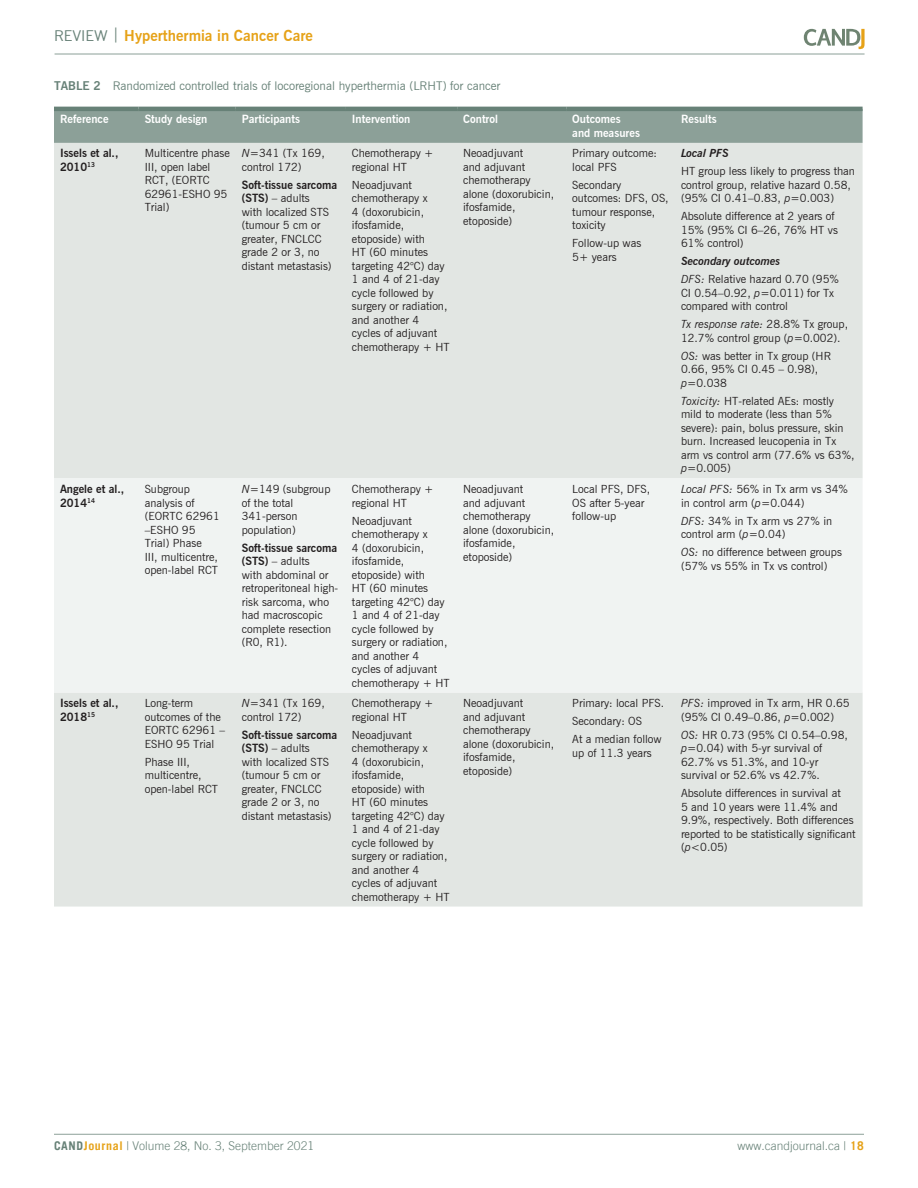
<style>
.page{position:relative;width:918px;height:1188px;background:#fff}
.page>*{position:absolute;margin:0;border:0;box-sizing:border-box;transform-origin:0 0}
.t1{font:700 15px "News Gothic BT";color:#e6a218}
.Table_Title{font:12px "News Gothic BT";color:#678177}
.t2{font:300 12px "Trade Gothic LT";color:#678177}
.Table{font:11.25px/13.5px "News Gothic BT";color:#231f20}
.Table-2{font:700 11.25px/13.5px "News Gothic BT";color:#fff}
.Table-3{font:700 11.25px/13.5px "News Gothic BT";color:#231f20}
.Table-4{font:italic 700 11.25px "News Gothic BT";color:#231f20}
.s1{font-weight:400;color:#678177}
.s2{font-weight:700}
.s3{font-style:italic}
.s4{font-weight:700;color:#e6a218}
</style>
<div class="page">
<hr style="left:55px;top:54px;width:810px;height:1px;background:#8ca098">
<hr style="left:54px;top:1134px;width:810px;height:1px;background:#8ca098">
<svg style="left:804px;top:29px;width:61px;height:20px"></svg>
<div style="left:54px;top:111px;width:809px;height:32px;background:#8ca098"></div>
<div style="left:54px;top:143px;width:809px;height:764px;background:#e2e6e3"></div>
<div style="left:54px;top:478px;width:809px;height:215px;background:#f0f3f2"></div>
<hr style="left:54px;top:107px;width:85px;height:4px;background:#678177">
<hr style="left:139px;top:107px;width:97px;height:4px;background:#678177">
<hr style="left:236px;top:107px;width:110px;height:4px;background:#678177">
<hr style="left:346px;top:107px;width:111px;height:4px;background:#678177">
<hr style="left:457px;top:107px;width:109px;height:4px;background:#678177">
<hr style="left:566px;top:107px;width:109px;height:4px;background:#678177">
<hr style="left:675px;top:107px;width:188px;height:4px;background:#678177">
<h1 class="t1" style="left:54px;top:26px;width:261px"><span class="s1">REVIEW |</span> Hyperthermia in Cancer Care</h1>
<p class="Table_Title" style="left:54px;top:79px;width:448px"><span class="s2">TABLE 2</span> Randomized controlled trials of locoregional hyperthermia (LRHT) for cancer</p>
<p class="Table-2" style="left:60px;top:113px;width:50px">Reference</p>
<p class="Table-2" style="left:145px;top:113px;width:64px">Study design</p>
<p class="Table-2" style="left:242px;top:113px;width:60px">Participants</p>
<p class="Table-2" style="left:352px;top:113px;width:60px">Intervention</p>
<p class="Table-2" style="left:463px;top:113px;width:36px">Control</p>
<p class="Table-2" style="left:572px;top:113px;width:69px">Outcomes and measures</p>
<p class="Table-2" style="left:681px;top:113px;width:37px">Results</p>
<p class="Table-3" style="left:60px;top:147px;width:60px">Issels et al.,<br>2010<sup>13</sup></p>
<p class="Table" style="left:145px;top:147px;width:87px">Multicentre phase<br>III, open label<br>RCT, (EORTC<br>62961-ESHO 95<br>Trial)</p>
<p class="Table" style="left:242px;top:147px;width:84px"><span class="s3">N=</span>341 (Tx 169, control 172)</p>
<p class="Table" style="left:352px;top:147px;width:83px">Chemotherapy + regional HT</p>
<p class="Table" style="left:352px;top:178px;width:99px">Neoadjuvant chemotherapy x<br>4 (doxorubicin, ifosfamide, etoposide) with<br>HT (60 minutes targeting 42°C) day<br>1 and 4 of 21-day cycle followed by surgery or radiation, and another 4 cycles of adjuvant chemotherapy + HT</p>
<p class="Table-4" style="left:681px;top:147px;width:50px">Local PFS</p>
<p class="Table" style="left:681px;top:165px;width:176px">HT group less likely to progress than control group, relative hazard 0.58, (95% CI 0.41–0.83, <span class="s3">p=</span>0.003)</p>
<p class="Table" style="left:681px;top:210px;width:158px">Absolute difference at 2 years of<br>15% (95% CI 6–26, 76% HT vs<br>61% control)</p>
<p class="Table-4" style="left:681px;top:255px;width:101px">Secondary outcomes</p>
<p class="Table" style="left:681px;top:273px;width:160px"><span class="s3">DFS:</span> Relative hazard 0.70 (95%<br>CI 0.54–0.92, <span class="s3">p=</span>0.011) for Tx compared with control</p>
<p class="Table" style="left:681px;top:318px;width:169px"><span class="s3">Tx response rate:</span> 28.8% Tx group,<br>12.7% control group (<span class="s3">p=</span>0.002).</p>
<p class="Table" style="left:681px;top:349px;width:152px"><span class="s3">OS:</span> was better in Tx group (HR<br>0.66, 95% CI 0.45 – 0.98), <span class="s3">p=</span>0.038</p>
<p class="Table" style="left:681px;top:394px;width:175px"><span class="s3">Toxicity:</span> HT-related AEs: mostly mild to moderate (less than 5% severe): pain, bolus pressure, skin burn. Increased leucopenia in Tx arm vs control arm (77.6% vs 63%, <span class="s3">p=</span>0.005)</p>
<p class="Table" style="left:463px;top:147px;width:92px">Neoadjuvant<br>and adjuvant chemotherapy alone (doxorubicin, ifosfamide, etoposide)</p>
<p class="Table" style="left:572px;top:147px;width:86px">Primary outcome: local PFS</p>
<p class="Table" style="left:242px;top:178px;width:97px"><span class="s2">Soft-tissue sarcoma (STS)</span> – adults<br>with localized STS (tumour 5 cm or greater, FNCLCC grade 2 or 3, no distant metastasis)</p>
<p class="Table" style="left:572px;top:178px;width:98px">Secondary outcomes: DFS, OS, tumour response, toxicity</p>
<p class="Table" style="left:572px;top:237px;width:71px">Follow-up was<br>5+ years</p>
<p class="Table-3" style="left:60px;top:482px;width:66px">Angele et al.,<br>2014<sup>14</sup></p>
<p class="Table" style="left:145px;top:482px;width:77px">Subgroup analysis of (EORTC 62961 –ESHO 95<br>Trial) Phase<br>III, multicentre, open-label RCT</p>
<p class="Table" style="left:242px;top:482px;width:90px"><span class="s3">N=</span>149 (subgroup of the total<br>341-person population)</p>
<p class="Table" style="left:242px;top:541px;width:98px"><span class="s2">Soft-tissue sarcoma (STS)</span> – adults<br>with abdominal or retroperitoneal high&shy;risk sarcoma, who had macroscopic complete resection (R0, R1).</p>
<p class="Table-3" style="left:60px;top:696px;width:60px">Issels et al.,<br>2018<sup>15</sup></p>
<p class="Table" style="left:145px;top:696px;width:82px">Long-term outcomes of the<br>EORTC 62961 –<br>ESHO 95 Trial</p>
<p class="Table" style="left:145px;top:755px;width:75px">Phase III, multicentre, open-label RCT</p>
<p class="Table" style="left:242px;top:696px;width:84px"><span class="s3">N=</span>341 (Tx 169, control 172)</p>
<p class="Table" style="left:242px;top:728px;width:97px"><span class="s2">Soft-tissue sarcoma (STS)</span> – adults<br>with localized STS (tumour 5 cm or greater, FNCLCC grade 2 or 3, no distant metastasis)</p>
<p class="Table" style="left:352px;top:482px;width:83px">Chemotherapy + regional HT</p>
<p class="Table" style="left:352px;top:514px;width:99px">Neoadjuvant chemotherapy x<br>4 (doxorubicin, ifosfamide, etoposide) with<br>HT (60 minutes targeting 42°C) day<br>1 and 4 of 21-day cycle followed by surgery or radiation, and another 4 cycles of adjuvant chemotherapy + HT</p>
<p class="Table" style="left:352px;top:696px;width:83px">Chemotherapy + regional HT</p>
<p class="Table" style="left:352px;top:728px;width:99px">Neoadjuvant chemotherapy x<br>4 (doxorubicin, ifosfamide, etoposide) with<br>HT (60 minutes targeting 42°C) day<br>1 and 4 of 21-day cycle followed by surgery or radiation, and another 4 cycles of adjuvant chemotherapy + HT</p>
<p class="Table" style="left:463px;top:482px;width:92px">Neoadjuvant<br>and adjuvant chemotherapy alone (doxorubicin, ifosfamide, etoposide)</p>
<p class="Table" style="left:572px;top:482px;width:79px">Local PFS, DFS,<br>OS after 5-year follow-up</p>
<p class="Table" style="left:681px;top:482px;width:169px"><span class="s3">Local PFS:</span> 56% in Tx arm vs 34% in control arm (<span class="s3">p=</span>0.044)</p>
<p class="Table" style="left:681px;top:514px;width:153px"><span class="s3">DFS:</span> 34% in Tx arm vs 27% in control arm (<span class="s3">p=</span>0.04)</p>
<p class="Table" style="left:681px;top:545px;width:162px"><span class="s3">OS:</span> no difference between groups (57% vs 55% in Tx vs control)</p>
<p class="Table" style="left:463px;top:696px;width:92px">Neoadjuvant<br>and adjuvant chemotherapy alone (doxorubicin, ifosfamide, etoposide)</p>
<p class="Table" style="left:572px;top:696px;width:93px">Primary: local PFS.</p>
<p class="Table" style="left:572px;top:714px;width:71px">Secondary: OS</p>
<p class="Table" style="left:572px;top:732px;width:91px">At a median follow up of 11.3 years</p>
<p class="Table" style="left:681px;top:696px;width:170px"><span class="s3">PFS:</span> improved in Tx arm, HR 0.65 (95% CI 0.49–0.86, <span class="s3">p=</span>0.002)</p>
<p class="Table" style="left:681px;top:728px;width:168px"><span class="s3">OS:</span> HR 0.73 (95% CI 0.54–0.98, <span class="s3">p=</span>0.04) with 5-yr survival of<br>62.7% vs 51.3%, and 10-yr survival or 52.6% vs 42.7%.</p>
<p class="Table" style="left:681px;top:786px;width:176px">Absolute differences in survival at<br>5 and 10 years were 11.4% and<br>9.9%, respectively. Both differences reported to be statistically significant (<span class="s3">p&lt;</span>0.05)</p>
<p class="t2" style="left:54px;top:1139px;width:262px"><span class="s2">CAND</span><span class="s4">Journal</span> | Volume 28, No. 3, September 2021</p>
<p class="t2" style="left:737px;top:1139px;width:128px">www.candjournal.ca | <span class="s4">18</span></p>
</div>
